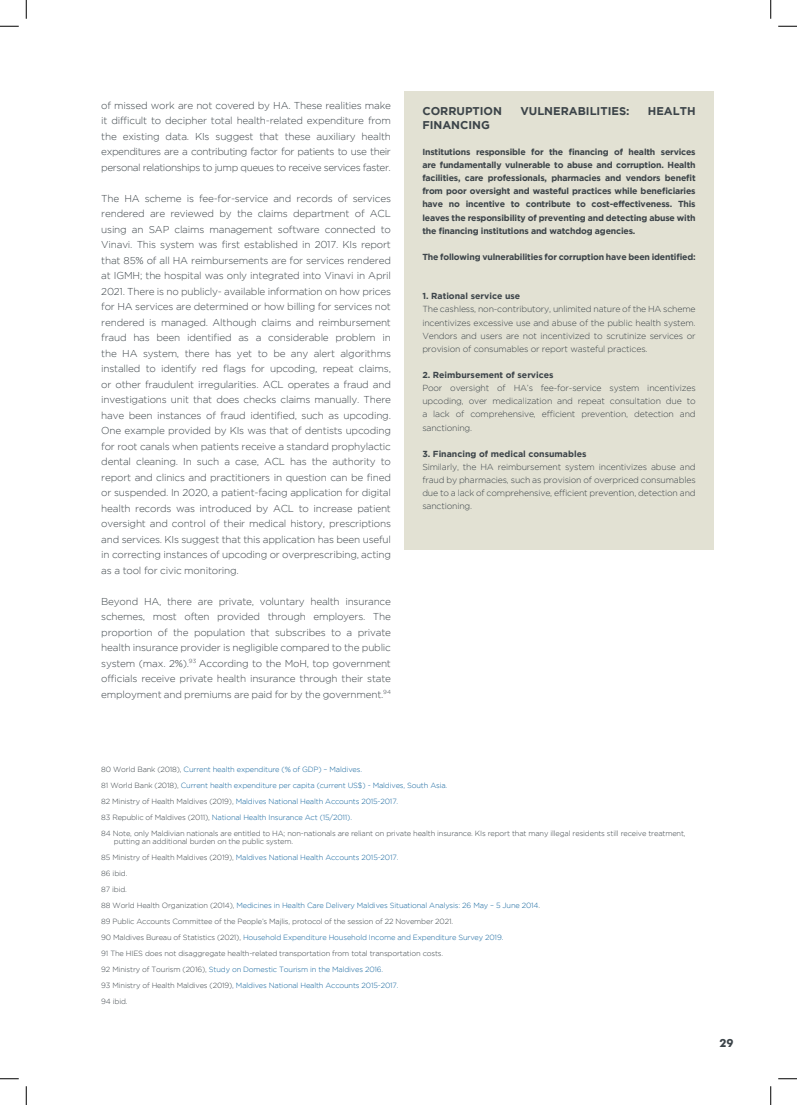
<style>
.page{position:relative;width:797px;height:1105px;background:#fff}
.page>*{position:absolute;margin:0;border:0;box-sizing:border-box;transform-origin:0 0}
.t1{font:700 11.25px "Gotham";color:#3c4449}
.t2{font:700 11.25px "Futura BT";color:#3c4449}
.t3{font:300 10px/15.5px "Gotham";letter-spacing:-.02em;color:#3c4449;text-align:justify}
.t4{font:300 8.75px/13.1px "Gotham";letter-spacing:-.02em;color:#3c4449;text-align:justify}
.t5{font:700 8.75px/13.1px "Gotham";letter-spacing:-.02em;color:#3c4449;text-align:justify}
.t6{font:700 8.75px "Gotham";color:#3c4449}
.t7{font:300 7.5px/16px "Gotham";letter-spacing:-.02em;color:#3c4449}
.s1{color:#11639c}
.s2{color:#253f8e}
</style>
<div class="page">
<div style="left:404px;top:91px;width:309px;height:459px;background:#e2e1d3"></div>
<svg style="left:0;top:25px;width:19px;height:2px"></svg>
<svg style="left:778px;top:25px;width:19px;height:2px"></svg>
<svg style="left:0;top:1078px;width:19px;height:1px"></svg>
<svg style="left:778px;top:1078px;width:19px;height:1px"></svg>
<svg style="left:25px;top:0;width:2px;height:19px"></svg>
<svg style="left:25px;top:1086px;width:2px;height:19px"></svg>
<svg style="left:770px;top:0;width:1px;height:19px"></svg>
<svg style="left:770px;top:1086px;width:1px;height:19px"></svg>
<p class="t3" style="left:101px;top:97px;width:291px">of missed work are not covered by HA. These realities make it difficult to decipher total health-related expenditure from the existing data. KIs suggest that these auxiliary health expenditures are a contributing factor for patients to use their personal relationships to jump queues to receive services faster.</p>
<p class="t3" style="left:101px;top:190px;width:291px">The HA scheme is fee-for-service and records of services rendered are reviewed by the claims department of ACL using an SAP claims management software connected to Vinavi. This system was first established in 2017. KIs report that 85% of all HA reimbursements are for services rendered at IGMH; the hospital was only integrated into Vinavi in April 2021. There is no publicly- available information on how prices for HA services are determined or how billing for services not rendered is managed. Although claims and reimbursement fraud has been identified as a considerable problem in the HA system, there has yet to be any alert algorithms installed to identify red flags for upcoding, repeat claims, or other fraudulent irregularities. ACL operates a fraud and investigations unit that does checks claims manually. There have been instances of fraud identified, such as upcoding.<br>One example provided by KIs was that of dentists upcoding for root canals when patients receive a standard prophylactic dental cleaning. In such a case, ACL has the authority to report and clinics and practitioners in question can be fined or suspended. In 2020, a patient-facing application for digital health records was introduced by ACL to increase patient oversight and control of their medical history, prescriptions and services. KIs suggest that this application has been useful in correcting instances of upcoding or overprescribing, acting as a tool for civic monitoring.</p>
<p class="t3" style="left:101px;top:593px;width:291px">Beyond HA, there are private, voluntary health insurance schemes, most often provided through employers. The proportion of the population that subscribes to a private health insurance provider is negligible compared to the public system (max. 2%).<sup>93</sup> According to the MoH, top government officials receive private health insurance through their state employment and premiums are paid for by the government.<sup>94</sup></p>
<p class="t1" style="left:422px;top:105px;width:81px">CORRUPTION</p>
<p class="t1" style="left:520px;top:105px;width:111px">VULNERABILITIES:</p>
<p class="t1" style="left:648px;top:105px;width:49px">HEALTH</p>
<p class="t1" style="left:422px;top:118px;width:69px">FINANCING</p>
<p class="t5" style="left:422px;top:145px;width:275px">Institutions responsible for the financing of health services are fundamentally vulnerable to abuse and corruption. Health facilities, care professionals, pharmacies and vendors benefit from poor oversight and wasteful practices while beneficiaries have no incentive to contribute to cost-effectiveness. This leaves the responsibility of preventing and detecting abuse with the financing institutions and watchdog agencies.</p>
<p class="t5" style="left:422px;top:250px;width:275px">The following vulnerabilities for corruption have been identified:</p>
<p class="t6" style="left:422px;top:291px;width:99px">1. Rational service use</p>
<p class="t4" style="left:422px;top:303px;width:275px">The cashless, non-contributory, unlimited nature of the HA scheme incentivizes excessive use and abuse of the public health system.<br>Vendors and users are not incentivized to scrutinize services or provision of consumables or report wasteful practices.</p>
<p class="t6" style="left:422px;top:370px;width:133px">2. Reimbursement of services</p>
<p class="t4" style="left:422px;top:381px;width:275px">Poor oversight of HA’s fee-for-service system incentivizes upcoding, over medicalization and repeat consultation due to a lack of comprehensive, efficient prevention, detection and sanctioning.</p>
<p class="t6" style="left:422px;top:449px;width:165px">3. Financing of medical consumables</p>
<p class="t4" style="left:422px;top:460px;width:275px">Similarly, the HA reimbursement system incentivizes abuse and fraud by pharmacies, such as provision of overpriced consumables due to a lack of comprehensive, efficient prevention, detection and sanctioning.</p>
<p class="t7" style="left:101px;top:761px;width:585px">80 World Bank (2018), <span class="s1">Current health expenditure (% of GDP) – Maldives.<br></span>81 World Bank (2018), <span class="s1">Current health expenditure per capita (current US$) - Maldives, South Asia.<br></span>82 Ministry of Health Maldives (2019), <span class="s1">Maldives National Health Accounts 2015-2017.<br></span>83 Republic of Maldives (2011), <span class="s1">National Health Insurance Act (15/2011).<br></span>84 Note, only Maldivian nationals are entitled to HA; non-nationals are reliant on private health insurance. KIs report that many illegal residents still receive treatment,</p>
<p class="t7" style="left:101px;top:833px;width:440px;text-indent:13px">putting an additional burden on the public system.<br>85 Ministry of Health Maldives (2019), <span class="s1">Maldives National Health Accounts 2015-2017.<br></span>86 ibid.<br>87 ibid.<br>88 World Health Organization (2014), <span class="s1">Medicines in Health Care Delivery Maldives Situational Analysis: 26 May – 5 June 2014</span>.<br>89 Public Accounts Committee of the People’s Majlis, protocol of the session of 22 November 2021.<br>90 Maldives Bureau of Statistics (2021), <span class="s1">Household Expenditure Household Income and Expenditure Survey 2019.<br></span>91 The HIES does not disaggregate health-related transportation from total transportation costs.<br>92 Ministry of Tourism (2016), <span class="s1">Study on Domestic Tourism in the Maldives 2016.<br></span>93 Ministry of Health Maldives (2019)<span class="s2">,</span> <span class="s1">Maldives National Health Accounts 2015-2017.<br></span>94 ibid.</p>
<p class="t2" style="left:719px;top:1036px;width:16px">29</p>
</div>
